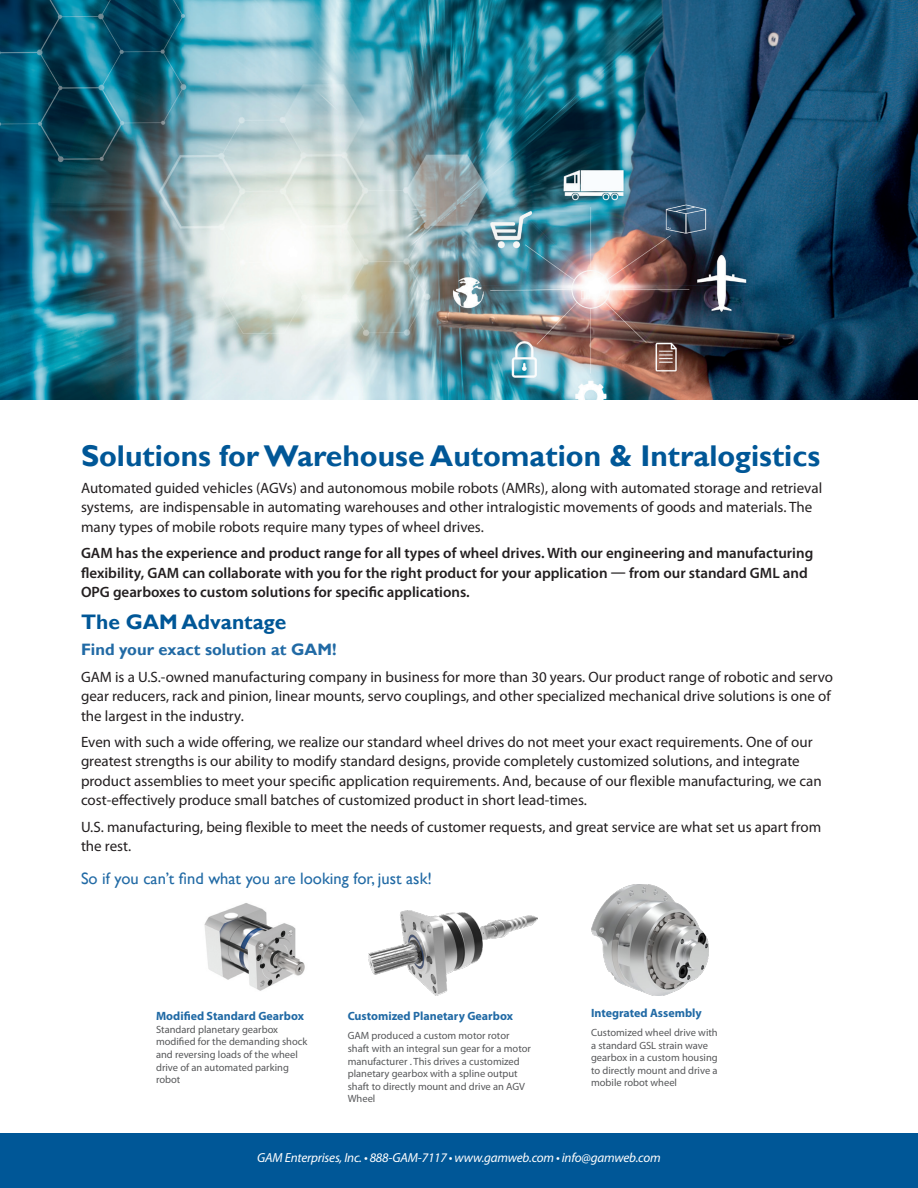
<style>
.page{position:relative;width:918px;height:1188px;background:#fff}
.page>*{position:absolute;margin:0;border:0;box-sizing:border-box;transform-origin:0 0}
.Headline_1{font:700 30px "Gill Sans";color:#005797}
.Headline_1-2{font:700 21px "Gill Sans";color:#005797}
.Body_Paragraphs{font:16.5px "Gill Sans";color:#216aa5}
.Body_Paragraphs-2{font:700 16.5px "Gill Sans";color:#216aa5}
.t1{font:15px/19.5px "Myriad Pro";color:#231f20}
.t2{font:600 15px/19.5px "Myriad Pro";color:#231f20}
.t3{font:italic 13.2px "Myriad Pro";letter-spacing:-.015em;color:#fff}
.t4{font:700 12px "Myriad Pro";color:#216aa5}
.t5{font:10.5px/12.6px "Myriad Pro";color:#57585a}
</style>
<div class="page">
<div style="left:0;top:1133px;width:918px;height:55px;background:#005797"></div>
<img style="left:0;top:0;width:918px;height:400px">
<img style="left:204px;top:903px;width:101px;height:88px">
<img style="left:368px;top:910px;width:169px;height:86px">
<img style="left:591px;top:884px;width:118px;height:112px">
<p class="Headline_1" style="left:81px;top:437px;width:741px">Solutions for Warehouse Automation &amp; Intralogistics</p>
<p class="t1" style="left:81px;top:478px;width:743px">Automated guided vehicles (AGVs) and autonomous mobile robots (AMRs), along with automated storage and retrieval systems, are indispensable in automating warehouses and other intralogistic movements of goods and materials. The many types of mobile robots require many types of wheel drives.</p>
<p class="t2" style="left:81px;top:543px;width:734px">GAM has the experience and product range for all types of wheel drives. With our engineering and manufacturing flexibility, GAM can collaborate with you for the right product for your application — from our standard GML and<br>OPG gearboxes to custom solutions for specific applications.</p>
<p class="Headline_1-2" style="left:81px;top:609px;width:207px">The GAM Advantage</p>
<p class="Body_Paragraphs-2" style="left:81px;top:640px;width:257px">Find your exact solution at GAM!</p>
<p class="t1" style="left:81px;top:667px;width:754px">GAM is a U.S.-owned manufacturing company in business for more than 30 years. Our product range of robotic and servo gear reducers, rack and pinion, linear mounts, servo couplings, and other specialized mechanical drive solutions is one of the largest in the industry.</p>
<p class="t1" style="left:81px;top:732px;width:742px">Even with such a wide offering, we realize our standard wheel drives do not meet your exact requirements. One of our greatest strengths is our ability to modify standard designs, provide completely customized solutions, and integrate product assemblies to meet your specific application requirements. And, because of our flexible manufacturing, we can cost-effectively produce small batches of customized product in short lead-times.</p>
<p class="t1" style="left:81px;top:817px;width:742px">U.S. manufacturing, being flexible to meet the needs of customer requests, and great service are what set us apart from the rest.</p>
<p class="Body_Paragraphs" style="left:81px;top:869px;width:353px">So if you can’t find what you are looking for, just ask!</p>
<p class="t4" style="left:156px;top:1008px;width:149px">Modified Standard Gearbox</p>
<p class="t5" style="left:156px;top:1023px;width:153px">Standard planetary gearbox modified for the demanding shock and reversing loads of the wheel drive of an automated parking robot</p>
<p class="t4" style="left:348px;top:1008px;width:167px">Customized Planetary Gearbox</p>
<p class="t5" style="left:348px;top:1029px;width:185px">GAM produced a custom motor rotor shaft with an integral sun gear for a motor manufacturer . This drives a customized planetary gearbox with a spline output shaft to directly mount and drive an AGV Wheel</p>
<p class="t4" style="left:591px;top:1005px;width:112px">Integrated Assembly</p>
<p class="t5" style="left:591px;top:1026px;width:128px">Customized wheel drive with a standard GSL strain wave gearbox in a custom housing to directly mount and drive a mobile robot wheel</p>
<p class="t3" style="left:257px;top:1149px;width:405px">GAM Enterprises, Inc. • 888-GAM-7117 • www.gamweb.com • info@gamweb.com</p>
</div>
